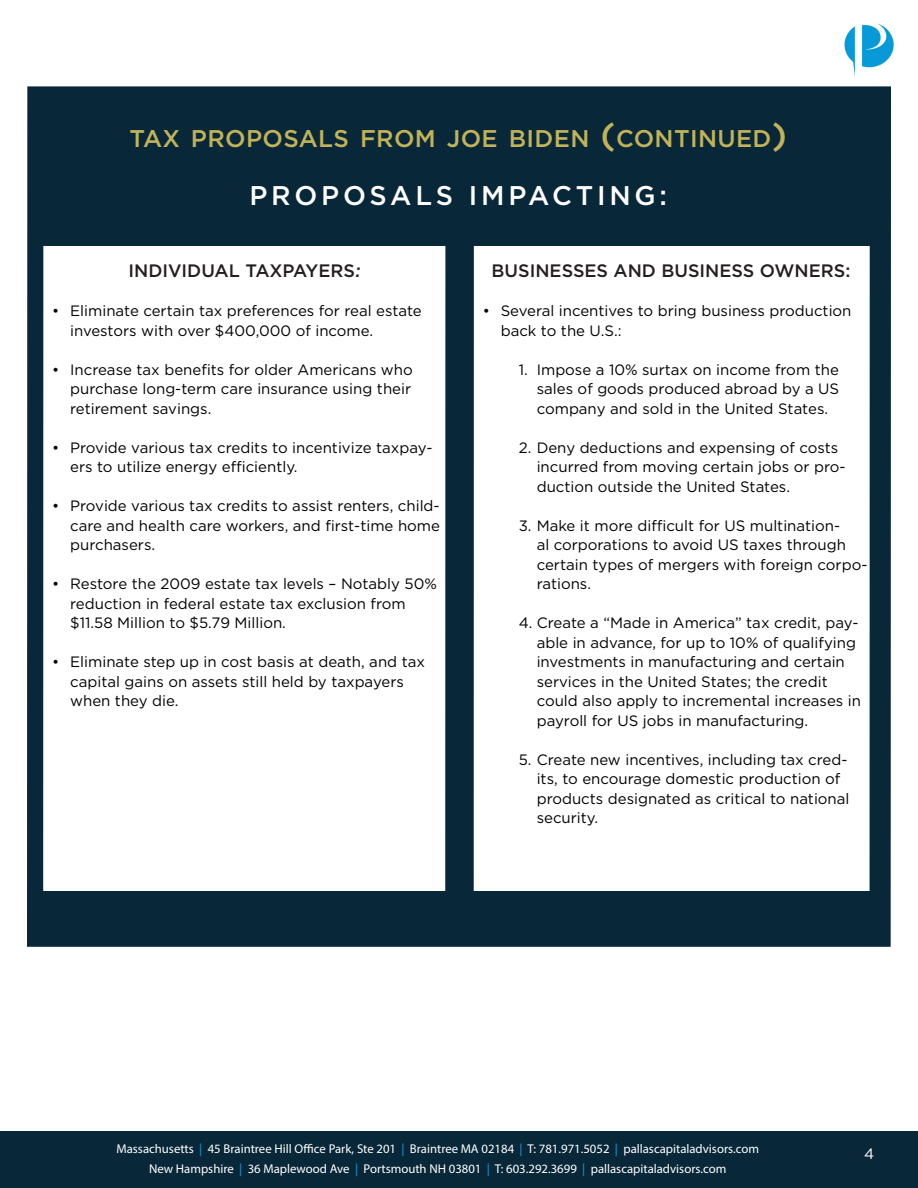
<style>
.page{position:relative;width:918px;height:1188px;background:#fff}
.page>*{position:absolute;margin:0;border:0;box-sizing:border-box;transform-origin:0 0}
.t1{font:500 27px "Gotham";letter-spacing:.14em;color:#fff}
.t2{font:500 24.15px "Gotham";letter-spacing:.015em;color:#c2b359}
.t3{font:500 18px "Gotham";color:#231f20}
.t4{font:15px/19.5px "Gotham";color:#000}
.t5{font:15px "Gotham";color:#fff}
.t6{font:12.75px "Myriad Pro";color:#fff}
.s1{font-size:34.5px}
.s2{font-style:italic}
.s3{color:#179ad7}
</style>
<div class="page">
<div style="left:0;top:1132px;width:918px;height:56px;background:#082839"></div>
<img style="left:844px;top:23px;width:50px;height:54px">
<div style="left:27px;top:86px;width:864px;height:861px;background:#082839"></div>
<div style="left:43px;top:246px;width:402px;height:645px;background:#fff"></div>
<div style="left:474px;top:246px;width:396px;height:645px;background:#fff"></div>
<p class="t2" style="left:129px;top:123px;width:659px">TAX PROPOSALS FROM JOE BIDEN <span class="s1">(</span>CONTINUED<span class="s1">)</span></p>
<p class="t1" style="left:249px;top:178px;width:419px">PROPOSALS IMPACTING:</p>
<p class="t3" style="left:128px;top:259px;width:237px">INDIVIDUAL TAXPAYERS<span class="s2">:</span></p>
<p class="t4" style="left:70px;top:301px;width:353px;text-indent:-18px">• Eliminate certain tax preferences for real estate investors with over $400,000 of income.</p>
<p class="t4" style="left:70px;top:360px;width:344px;text-align:justify;text-indent:-18px">• Increase tax benefits for older Americans who purchase long-term care insurance using their retirement savings.</p>
<p class="t4" style="left:70px;top:438px;width:364px;text-indent:-18px">• Provide various tax credits to incentivize taxpay&shy;ers to utilize energy efficiently.</p>
<p class="t4" style="left:70px;top:496px;width:371px;text-align:justify;text-indent:-18px">• Provide various tax credits to assist renters, child&shy;care and health care workers, and first-time home purchasers.</p>
<p class="t4" style="left:70px;top:574px;width:368px;text-indent:-18px">• Restore the 2009 estate tax levels – Notably 50% reduction in federal estate tax exclusion from $11.58 Million to $5.79 Million.</p>
<p class="t4" style="left:70px;top:652px;width:356px;text-indent:-18px">• Eliminate step up in cost basis at death, and tax capital gains on assets still held by taxpayers when they die.</p>
<p class="t3" style="left:492px;top:259px;width:360px">BUSINESSES AND BUSINESS OWNERS:</p>
<p class="t4" style="left:501px;top:301px;width:352px;text-indent:-18px">• Several incentives to bring business production back to the U.S.:</p>
<p class="t4" style="left:537px;top:360px;width:304px;text-align:justify;text-indent:-18px">1. Impose a 10% surtax on income from the sales of goods produced abroad by a US company and sold in the United States.</p>
<p class="t4" style="left:537px;top:438px;width:310px;text-indent:-18px">2. Deny deductions and expensing of costs incurred from moving certain jobs or pro&shy;duction outside the United States.</p>
<p class="t4" style="left:537px;top:516px;width:332px;text-indent:-18px">3. Make it more difficult for US multination-<br>al corporations to avoid US taxes through certain types of mergers with foreign corpo&shy;rations.</p>
<p class="t4" style="left:537px;top:613px;width:326px;text-indent:-18px">4. Create a “Made in America” tax credit, pay&shy;able in advance, for up to 10% of qualifying investments in manufacturing and certain services in the United States; the credit could also apply to incremental increases in payroll for US jobs in manufacturing.</p>
<p class="t4" style="left:537px;top:750px;width:314px;text-indent:-18px">5. Create new incentives, including tax cred&shy;its, to encourage domestic production of products designated as critical to national security.</p>
<p class="t6" style="left:116px;top:1140px;width:644px">Massachusetts <span class="s3">|</span> 45 Braintree Hill Office Park, Ste 201 <span class="s3">|</span> Braintree MA 02184 <span class="s3">|</span> T: 781.971.5052 <span class="s3">|</span> pallascapitaladvisors.com</p>
<p class="t6" style="left:149px;top:1161px;width:579px">New Hampshire <span class="s3">|</span> 36 Maplewood Ave <span class="s3">|</span> Portsmouth NH 03801 <span class="s3">|</span> T: 603.292.3699 <span class="s3">|</span> pallascapitaladvisors.com</p>
<p class="t5" style="left:864px;top:1145px;width:12px">4</p>
</div>
